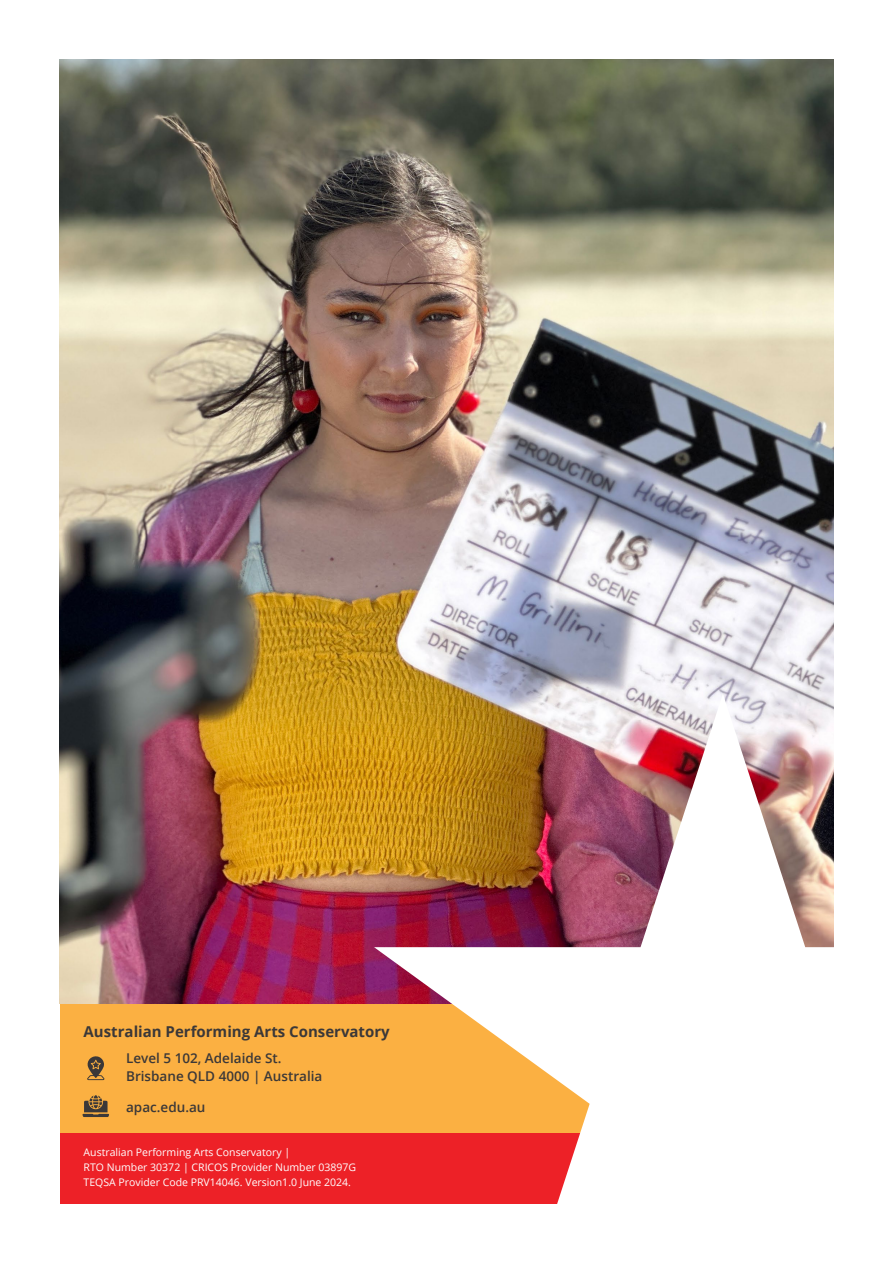
<style>
.page{position:relative;width:893px;height:1263px;background:#fff}
.page>*{position:absolute;margin:0;border:0;box-sizing:border-box;transform-origin:0 0}
.t1{font:700 15px "Open Sans";color:#3b3838}
.t2{font:600 13.5px/18px "Open Sans";color:#3b3838}
.t3{font:10.5px/15px "Open Sans";color:#fff}
</style>
<div class="page">
<img style="left:60px;top:60px;width:773px;height:943px">
<div style="left:60px;top:1132px;width:571px;height:71px;background:#ed2127"></div>
<div style="left:60px;top:1003px;width:571px;height:129px;background:#fbb042"></div>
<img style="left:374px;top:694px;width:460px;height:510px">
<svg style="left:87px;top:1056px;width:17px;height:24px"></svg>
<svg style="left:82px;top:1095px;width:27px;height:22px"></svg>
<h1 class="t1" style="left:84px;top:1021px;width:308px">Australian Performing Arts Conservatory</h1>
<p class="t2" style="left:126px;top:1049px;width:198px">Level 5 102, Adelaide St.<br>Brisbane QLD 4000 | Australia</p>
<p class="t2" style="left:126px;top:1098px;width:81px">apac.edu.au</p>
<p class="t3" style="left:84px;top:1145px;width:274px">Australian Performing Arts Conservatory |<br>RTO Number 30372 | CRICOS Provider Number 03897G<br>TEQSA Provider Code PRV14046. Version1.0 June 2024.</p>
</div>
